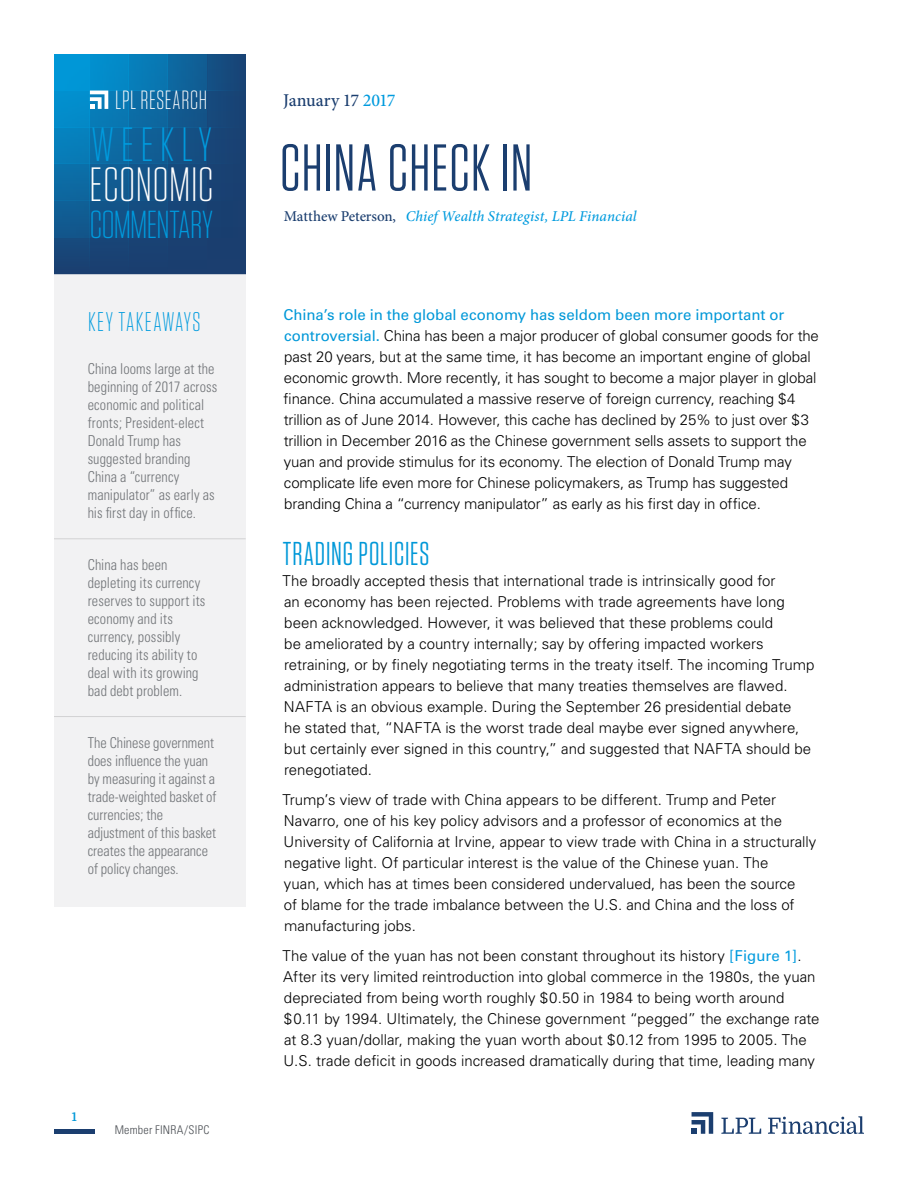
<style>
.page{position:relative;width:918px;height:1188px;background:#fff}
.page>*{position:absolute;margin:0;border:0;box-sizing:border-box;transform-origin:0 0}
.t1{font:66px "Tungsten Narrow";letter-spacing:.02em;color:#1b3e6f}
.t2{font:300 48px "Tungsten Narrow";letter-spacing:.015em;color:#fff;scale:1.04 1}
.t3{font:300 48px "Tungsten Narrow";letter-spacing:.135em;color:#009bde;scale:1.04 1}
.t4{font:300 39px "Tungsten Narrow";letter-spacing:-.015em;color:#009bde;scale:1.04 1}
.t5{font:33px "Tungsten Narrow";letter-spacing:.025em;color:#0098d8}
.t6{font:300 27px "Tungsten Narrow";letter-spacing:.055em;color:#009bde}
.t7{font:300 26.25px "Tungsten Narrow";letter-spacing:.025em;color:#fff}
.t8{font:500 18px "Minion Pro";letter-spacing:-.02em;color:#1b3e6f}
.t9{font:300 15px/21px "Univers";color:#000}
.t10{font:300 condensed 15px/18px "Univers";letter-spacing:.005em;color:#4b4f54;scale:.95 1}
.t11{font:italic 500 15px "Minion Pro";letter-spacing:.005em;color:#009bde}
.t12{font:300 condensed 12px "Univers";letter-spacing:.015em;color:#4b4f54}
.t13{font:700 12px "Domine";color:#0098d8}
.s1{color:#009bde}
.s2{font-style:normal;color:#1b3e6f}
.s3{font-weight:400;color:#0098d8}
.s4{font-weight:400;color:#009bde}
</style>
<div class="page">
<hr style="left:54px;top:1130px;width:40px;height:4px;background:#1b3e6f">
<svg style="left:90px;top:54px;width:39px;height:220px;background:#0d6ca5"></svg>
<div style="left:209px;top:54px;width:37px;height:220px;background:#184476"></div>
<svg style="left:168px;top:54px;width:38px;height:220px;background:#135387"></svg>
<svg style="left:129px;top:54px;width:39px;height:220px;background:#0f6198"></svg>
<svg style="left:54px;top:54px;width:36px;height:220px;background:#0878b3"></svg>
<div style="left:54px;top:164px;width:192px;height:36px;background:linear-gradient(to right,#0c6ca5,#1b3b6c)"></div>
<div style="left:54px;top:200px;width:192px;height:38px;background:linear-gradient(to right,#105c92,#1a3b6c)"></div>
<div style="left:54px;top:127px;width:192px;height:37px;background:linear-gradient(to right,#0582be,#1b3c6d)"></div>
<svg style="left:90px;top:91px;width:18px;height:18px"></svg>
<svg style="left:692px;top:1112px;width:21px;height:22px"></svg>
<svg style="left:721px;top:1118px;width:40px;height:16px"></svg>
<svg style="left:768px;top:1116px;width:96px;height:18px"></svg>
<div style="left:54px;top:275px;width:192px;height:632px;background:#efeff0"></div>
<hr style="left:54px;top:538px;width:192px;height:1px;background:#c7c7c8">
<hr style="left:54px;top:716px;width:192px;height:1px;background:#c7c7c8">
<h3 class="t7" style="left:115px;top:87px;width:93px">LPL RESEARCH</h3>
<h2 class="t3" style="left:91px;top:121px;width:117px">WEEKLY</h2>
<h2 class="t2" style="left:90px;top:161px;width:121px">ECONOMIC</h2>
<h3 class="t4" style="left:90px;top:205px;width:120px">COMMENTARY</h3>
<h3 class="t6" style="left:88px;top:308px;width:114px">KEY TAKEAWAYS</h3>
<p class="t10" style="left:88px;top:360px;width:138px">China looms large at the beginning of 2017 across economic and political fronts; President-elect<br>Donald Trump has suggested branding<br>China a “currency manipulator” as early as his first day in office.</p>
<p class="t10" style="left:88px;top:556px;width:125px">China has been depleting its currency reserves to support its economy and its currency, possibly reducing its ability to deal with its growing bad debt problem.</p>
<p class="t10" style="left:88px;top:733px;width:137px">The Chinese government does influence the yuan by measuring it against a trade-weighted basket of currencies; the adjustment of this basket creates the appearance of policy changes.</p>
<p class="t13" style="left:72px;top:1110px;width:6px">1</p>
<p class="t12" style="left:115px;top:1123px;width:96px">Member FINRA/SIPC</p>
<p class="t8" style="left:283px;top:88px;width:114px">January 17 <span class="s1">2017</span></p>
<h1 class="t1" style="left:280px;top:135px;width:254px">CHINA CHECK IN</h1>
<p class="t11" style="left:284px;top:206px;width:355px"><span class="s2">Matthew Peterson,</span> Chief Wealth Strategist, LPL Financial</p>
<p class="t9" style="left:283px;top:304px;width:537px"><span class="s3">China’s role in the global economy has seldom been more important or controversial.</span> China has been a major producer of global consumer goods for the past 20 years, but at the same time, it has become an important engine of global economic growth. More recently, it has sought to become a major player in global finance. China accumulated a massive reserve of foreign currency, reaching $4 trillion as of June 2014. However, this cache has declined by 25% to just over $3 trillion in December 2016 as the Chinese government sells assets to support the yuan and provide stimulus for its economy. The election of Donald Trump may complicate life even more for Chinese policymakers, as Trump has suggested branding China a “currency manipulator” as early as his first day in office.</p>
<h3 class="t5" style="left:283px;top:537px;width:148px">TRADING POLICIES</h3>
<p class="t9" style="left:282px;top:570px;width:534px">The broadly accepted thesis that international trade is intrinsically good for<br>an economy has been rejected. Problems with trade agreements have long been acknowledged. However, it was believed that these problems could<br>be ameliorated by a country internally; say by offering impacted workers retraining, or by finely negotiating terms in the treaty itself. The incoming Trump administration appears to believe that many treaties themselves are flawed.<br>NAFTA is an obvious example. During the September 26 presidential debate<br>he stated that, “NAFTA is the worst trade deal maybe ever signed anywhere, but certainly ever signed in this country,” and suggested that NAFTA should be renegotiated.</p>
<p class="t9" style="left:282px;top:789px;width:536px">Trump’s view of trade with China appears to be different. Trump and Peter Navarro, one of his key policy advisors and a professor of economics at the University of California at Irvine, appear to view trade with China in a structurally negative light. Of particular interest is the value of the Chinese yuan. The<br>yuan, which has at times been considered undervalued, has been the source<br>of blame for the trade imbalance between the U.S. and China and the loss of manufacturing jobs.</p>
<p class="t9" style="left:282px;top:945px;width:539px">The value of the yuan has not been constant throughout its history <span class="s4">[Figure 1]</span>.<br>After its very limited reintroduction into global commerce in the 1980s, the yuan depreciated from being worth roughly $0.50 in 1984 to being worth around $0.11 by 1994. Ultimately, the Chinese government “pegged” the exchange rate at 8.3 yuan/dollar, making the yuan worth about $0.12 from 1995 to 2005. The U.S. trade deficit in goods increased dramatically during that time, leading many</p>
</div>
